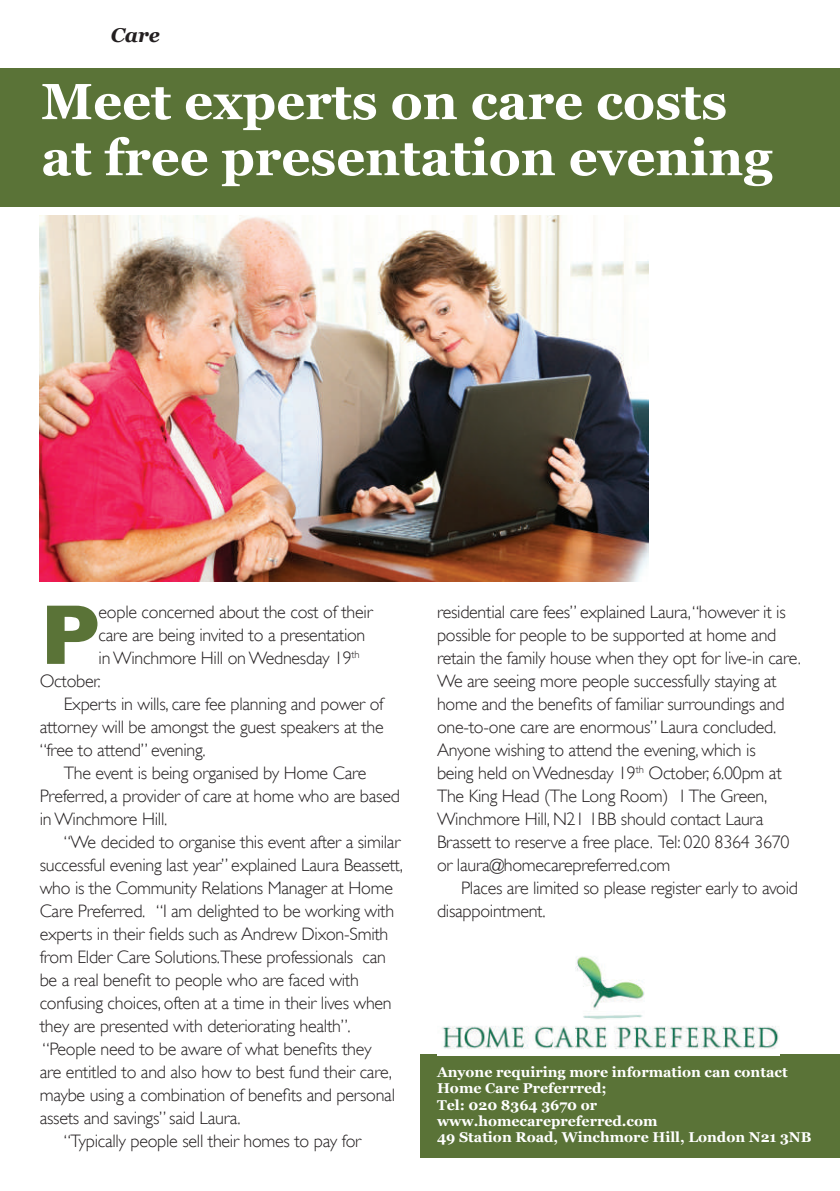
<style>
.page{position:relative;width:840px;height:1191px;background:#fff}
.page>*{position:absolute;margin:0;border:0;box-sizing:border-box;transform-origin:0 0}
.t1{font:700 86px "Gill Sans";color:#5a7337}
.t2{font:700 50.6px/56px "Georgia";color:#fff}
.t3{font:italic 700 20px "Georgia";color:#231f20}
.t4{font:300 18px/23px "Gill Sans";letter-spacing:-.015em;color:#231f20}
.t5{font:700 14.2px/16.2px "Georgia";color:#fff}
</style>
<div class="page">
<div style="left:420px;top:1054px;width:419px;height:104px;background:#5a7337"></div>
<div style="left:0;top:68px;width:839px;height:138px;background:#5a7337"></div>
<img style="left:437px;top:956px;width:342px;height:99px">
<img style="left:40px;top:215px;width:608px;height:366px">
<p class="t3" style="left:111px;top:20px;width:51px">Care</p>
<h2 class="t2" style="left:41px;top:71px;width:732px">Meet experts on care costs at free presentation evening</h2>
<h1 class="t1" style="left:40px;top:584px;width:62px">P</h1>
<p class="t4" style="left:99px;top:600px;width:275px">eople concerned about the cost of their</p>
<p class="t4" style="left:99px;top:623px;width:268px">care are being invited to a presentation</p>
<p class="t4" style="left:99px;top:646px;width:262px">in Winchmore Hill on Wednesday 19<sup>th</sup></p>
<p class="t4" style="left:40px;top:669px;width:62px">October.</p>
<p class="t4" style="left:64px;top:692px;width:321px">Experts in wills, care fee planning and power of</p>
<p class="t4" style="left:40px;top:715px;width:345px">attorney will be amongst the guest speakers at the</p>
<p class="t4" style="left:40px;top:738px;width:167px">“free to attend” evening.</p>
<p class="t4" style="left:64px;top:761px;width:304px">The event is being organised by Home Care</p>
<p class="t4" style="left:40px;top:784px;width:361px">Preferred, a provider of care at home who are based</p>
<p class="t4" style="left:40px;top:807px;width:129px">in Winchmore Hill.</p>
<p class="t4" style="left:64px;top:830px;width:338px">“We decided to organise this event after a similar</p>
<p class="t4" style="left:40px;top:853px;width:364px">successful evening last year” explained Laura Beassett,</p>
<p class="t4" style="left:40px;top:876px;width:354px">who is the Community Relations Manager at Home</p>
<p class="t4" style="left:40px;top:899px;width:356px">Care Preferred. “I am delighted to be working with</p>
<p class="t4" style="left:40px;top:922px;width:350px">experts in their fields such as Andrew Dixon-Smith</p>
<p class="t4" style="left:40px;top:945px;width:347px">from Elder Care Solutions.These professionals can</p>
<p class="t4" style="left:40px;top:968px;width:320px">be a real benefit to people who are faced with</p>
<p class="t4" style="left:40px;top:991px;width:353px">confusing choices, often at a time in their lives when</p>
<p class="t4" style="left:40px;top:1014px;width:312px">they are presented with deteriorating health”.</p>
<p class="t4" style="left:43px;top:1037px;width:330px">“People need to be aware of what benefits they</p>
<p class="t4" style="left:40px;top:1060px;width:354px">are entitled to and also how to best fund their care,</p>
<p class="t4" style="left:40px;top:1083px;width:357px">maybe using a combination of benefits and personal</p>
<p class="t4" style="left:40px;top:1106px;width:202px">assets and savings” said Laura.</p>
<p class="t4" style="left:64px;top:1129px;width:299px">“Typically people sell their homes to pay for</p>
<p class="t4" style="left:437px;top:600px;width:365px">residential care fees” explained Laura, “however it is possible for people to be supported at home and retain the family house when they opt for live-in care.<br>We are seeing more people successfully staying at home and the benefits of familiar surroundings and one-to-one care are enormous” Laura concluded.<br>Anyone wishing to attend the evening, which is<br>being held on Wednesday 19<sup>th</sup> October, 6.00pm at The King Head (The Long Room) 1 The Green, Winchmore Hill, N21 1BB should contact Laura Brassett to reserve a free place. Tel: 020 8364 3670 or laura@homecarepreferred.com</p>
<p class="t4" style="left:437px;top:876px;width:362px;text-indent:24px">Places are limited so please register early to avoid disappointment.</p>
<p class="t5" style="left:437px;top:1063px;width:376px">Anyone requiring more information can contact Home Care Preferrred;<br>Tel: 020 8364 3670 or www.homecarepreferred.com<br>49 Station Road, Winchmore Hill, London N21 3NB</p>
</div>
